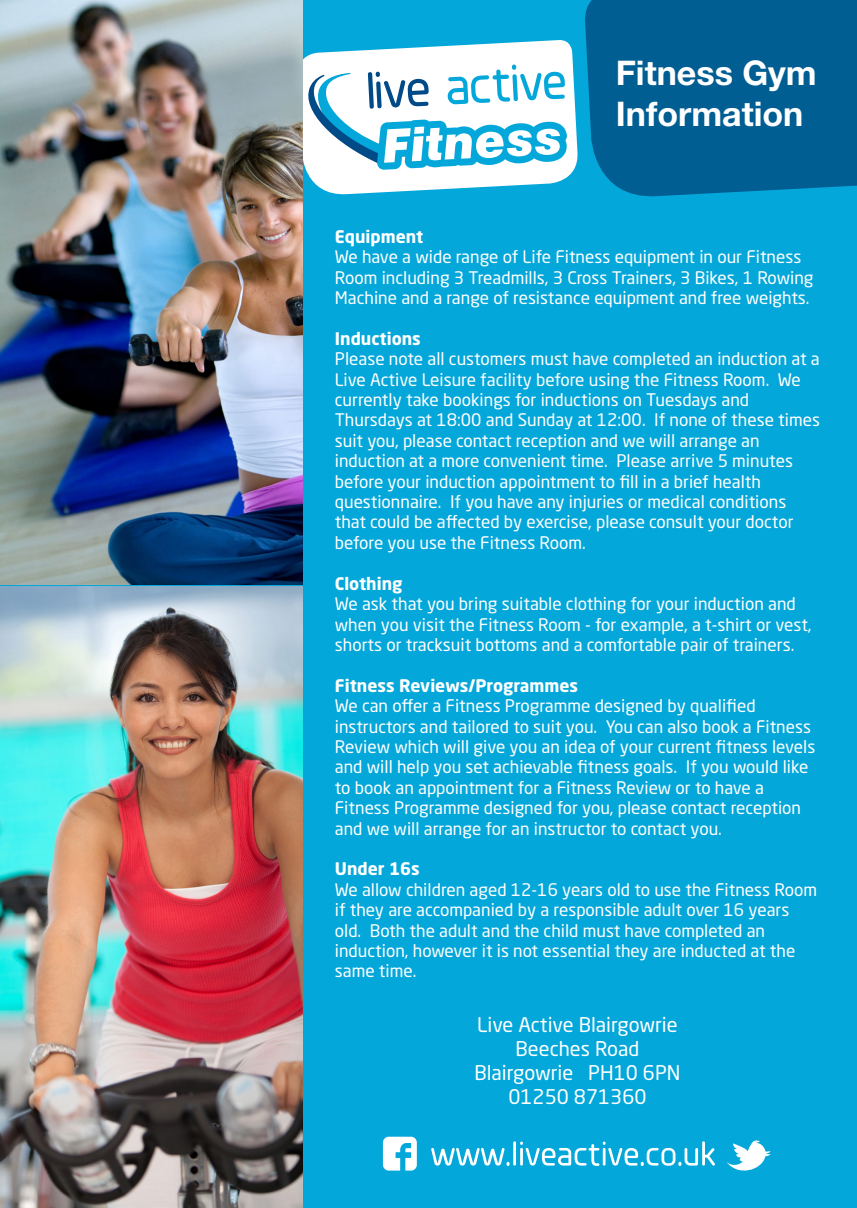
<style>
.page{position:relative;width:857px;height:1208px;background:#fff}
.page>*{position:absolute;margin:0;border:0;box-sizing:border-box;transform-origin:0 0}
.Secondary_Fitness_Bo{font:700 34px/40.8px "Helvetica Neue LT Pro";color:#fff}
.Primary_Regular{font:20px "Neo Sans Std";color:#fff}
.Primary_Light{font:17.2px/20.4px "Neo Sans Std";color:#fff}
.s1{font-weight:700}
</style>
<div class="page">
<div style="left:0;top:0;width:856px;height:1208px;background:#04a7da"></div>
<svg style="left:303px;top:40px;width:275px;height:155px;fill:#fff"></svg>
<div style="left:585px;top:0;width:271px;height:197px;background:#015e93"></div>
<svg style="left:431px;top:1148px;width:78px;height:18px"></svg>
<hr style="left:513px;top:1141px;width:2px;height:24px;background:#fff">
<svg style="left:520px;top:1141px;width:194px;height:25px"></svg>
<svg style="left:726px;top:1140px;width:44px;height:31px"></svg>
<svg style="left:383px;top:1136px;width:33px;height:34px"></svg>
<svg style="left:303px;top:65px;width:264px;height:105px"></svg>
<img style="left:0;top:587px;width:303px;height:620px">
<img style="left:0;top:0;width:303px;height:585px">
<p class="Secondary_Fitness_Bo" style="left:615px;top:52px;width:202px">Fitness Gym<br>Information</p>
<p class="Primary_Light" style="left:334px;top:226px;width:480px"><span class="s1">Equipment<br></span>We have a wide range of Life Fitness equipment in our Fitness Room including 3 Treadmills, 3 Cross Trainers, 3 Bikes, 1 Rowing Machine and a range of resistance equipment and free weights.</p>
<p class="Primary_Light" style="left:334px;top:328px;width:486px"><span class="s1">Inductions<br></span>Please note all customers must have completed an induction at a Live Active Leisure facility before using the Fitness Room. We currently take bookings for inductions on Tuesdays and Thursdays at 18:00 and Sunday at 12:00. If none of these times suit you, please contact reception and we will arrange an induction at a more convenient time. Please arrive 5 minutes before your induction appointment to fill in a brief health questionnaire. If you have any injuries or medical conditions that could be affected by exercise, please consult your doctor before you use the Fitness Room.</p>
<p class="Primary_Light" style="left:334px;top:573px;width:478px"><span class="s1">Clothing<br></span>We ask that you bring suitable clothing for your induction and when you visit the Fitness Room - for example, a t-shirt or vest, shorts or tracksuit bottoms and a comfortable pair of trainers.</p>
<p class="Primary_Light" style="left:334px;top:675px;width:482px"><span class="s1">Fitness Reviews/Programmes<br></span>We can offer a Fitness Programme designed by qualified instructors and tailored to suit you. You can also book a Fitness Review which will give you an idea of your current fitness levels and will help you set achievable fitness goals. If you would like to book an appointment for a Fitness Review or to have a Fitness Programme designed for you, please contact reception and we will arrange for an instructor to contact you.</p>
<p class="Primary_Light" style="left:334px;top:858px;width:483px"><span class="s1">Under 16s<br></span>We allow children aged 12-16 years old to use the Fitness Room if they are accompanied by a responsible adult over 16 years old. Both the adult and the child must have completed an induction, however it is not essential they are inducted at the same time.</p>
<p class="Primary_Regular" style="left:477px;top:1012px;width:202px">Live Active Blairgowrie</p>
<p class="Primary_Regular" style="left:515px;top:1036px;width:125px">Beeches Road</p>
<p class="Primary_Regular" style="left:474px;top:1060px;width:207px">Blairgowrie PH10 6PN</p>
<p class="Primary_Regular" style="left:508px;top:1084px;width:140px">01250 871360</p>
</div>
